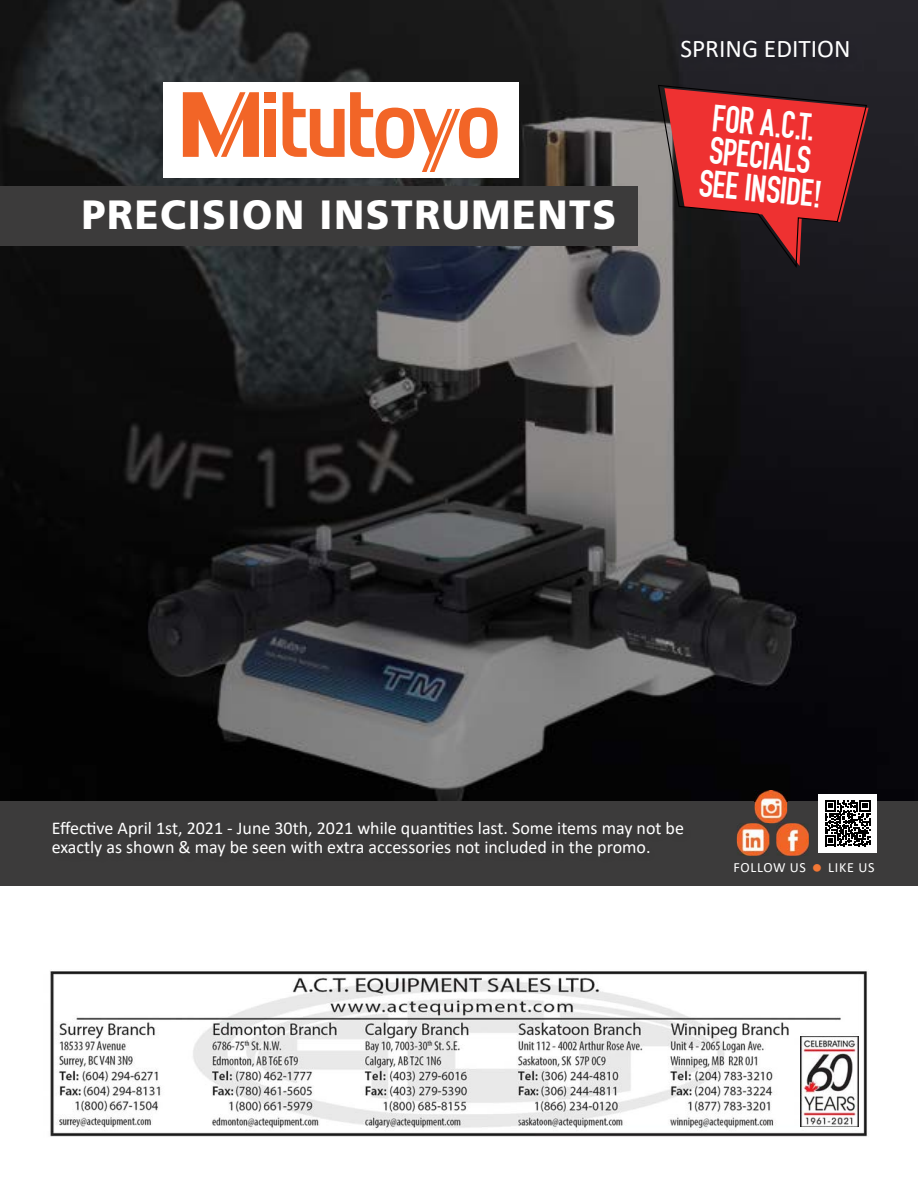
<style>
.page{position:relative;width:918px;height:1188px;background:#fff}
.page>*{position:absolute;margin:0;border:0;box-sizing:border-box;transform-origin:0 0}
.t1{font:900 40.95px "Mitutoyo Frutiger";letter-spacing:.04em;color:#fff}
.t2{font:700 40.35px "Georgia";color:#f37735}
.t3{font:700 37.5px/33px "DIN Condensed";color:#fff;scale:.93 1}
.t4{font:25.5px "Calibri";color:#fff}
.t5{font:18px/19.5px "Calibri";color:#fff}
.t6{font:14.1px "Calibri";letter-spacing:.05em;color:#fff}
</style>
<div class="page">
<img style="left:0;top:0;width:918px;height:802px">
<div style="left:163px;top:82px;width:355px;height:96px;background:#fff"></div>
<svg style="left:283px;top:92px;width:215px;height:79px"></svg>
<div style="left:265px;top:92px;width:11px;height:11px;background:#f26527"></div>
<svg style="left:183px;top:92px;width:76px;height:65px"></svg>
<div style="left:265px;top:109px;width:11px;height:48px;background:#f26527"></div>
<div style="left:0;top:187px;width:637px;height:59px;background:#3c3b3b"></div>
<div style="left:0;top:802px;width:918px;height:84px;background:#3c3b3b"></div>
<img style="left:755px;top:791px;width:32px;height:32px">
<img style="left:737px;top:823px;width:32px;height:33px">
<img style="left:776px;top:823px;width:33px;height:33px">
<div style="left:818px;top:794px;width:59px;height:58px;background:#fff"></div>
<svg style="left:825px;top:800px;width:45px;height:46px"></svg>
<div style="left:679px;top:38px;width:182px;height:31px;background:#232229"></div>
<img style="left:50px;top:971px;width:818px;height:166px">
<img style="left:801px;top:1036px;width:57px;height:91px">
<svg style="left:657px;top:84px;width:212px;height:186px;background:#952d2e"></svg>
<h1 class="t1" style="left:82px;top:190px;width:536px">PRECISION INSTRUMENTS</h1>
<h3 class="t4" style="left:680px;top:31px;width:172px">SPRING EDITION</h3>
<h3 class="t3" style="left:706px;top:101px;width:134px;rotate:5deg">FOR A.C.T.<br>SPECIALS<br>SEE INSIDE!</h3>
<p class="t5" style="left:52px;top:817px;width:634px">Effective April 1st, 2021 - June 30th, 2021 while quantities last. Some items may not be exactly as shown &amp; may be seen with extra accessories not included in the promo.</p>
<p class="t6" style="left:734px;top:858px;width:74px">FOLLOW US</p>
<h2 class="t2" style="left:810px;top:831px;width:15px">.</h2>
<p class="t6" style="left:828px;top:858px;width:48px">LIKE US</p>
</div>
